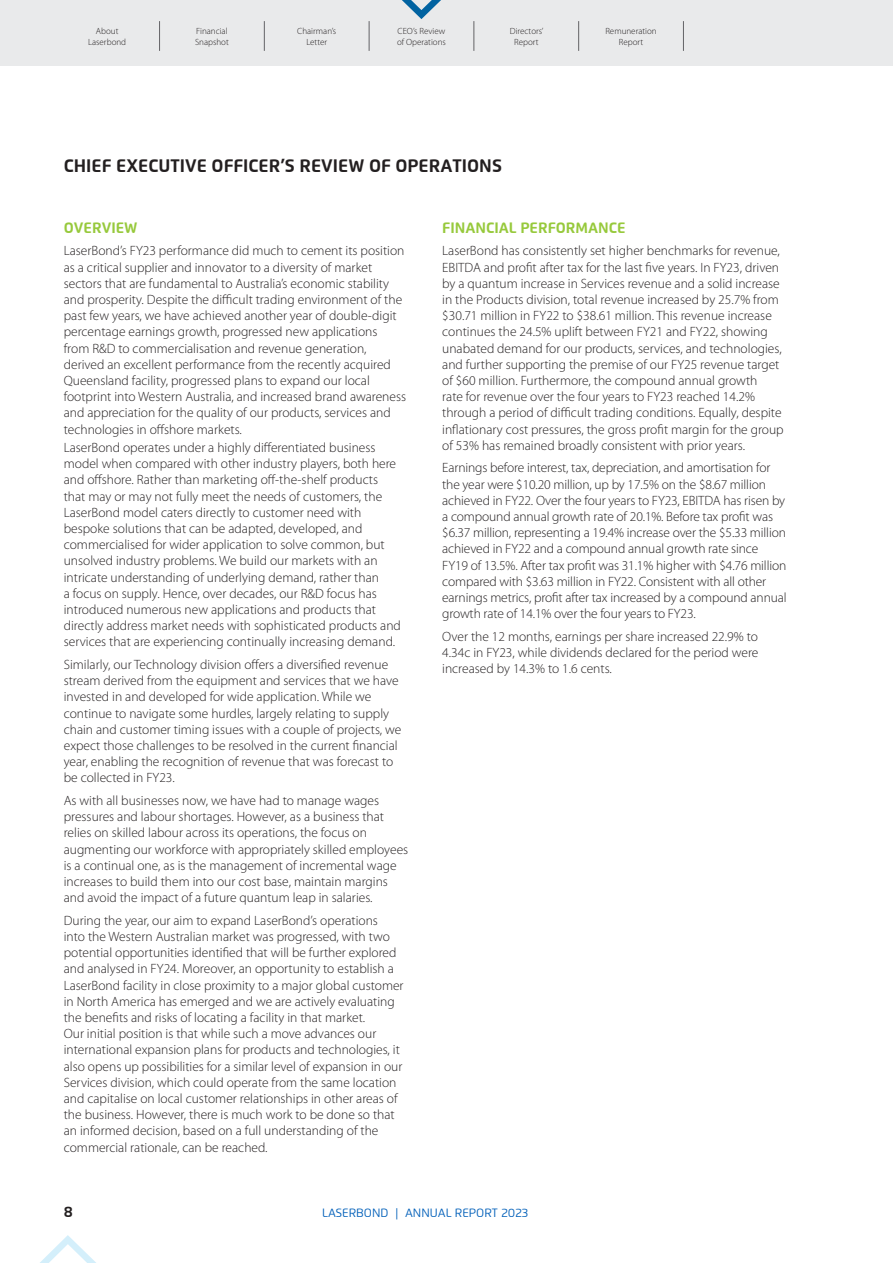
<style>
.page{position:relative;width:893px;height:1263px;background:#fff}
.page>*{position:absolute;margin:0;border:0;box-sizing:border-box;transform-origin:0 0}
.t1{font:700 18px "Flexo";color:#231f20}
.t2{font:700 15px "Flexo";color:#97c93c}
.page_numbering{font:700 15px "Flexo";color:#231f20}
.body{font:300 13.5px/16.2px "Myriad Pro";color:#231f20}
.t3{font:12px "Flexo";color:#005fb9}
.body-2{font:300 9px/10.8px "Myriad Pro";color:#231f20;text-align:center}
</style>
<div class="page">
<svg style="left:40px;top:1235px;width:56px;height:28px"></svg>
<div style="left:0;top:0;width:893px;height:65px;background:#e9eaeb"></div>
<hr style="left:159px;top:21px;width:1px;height:30px;background:#636366">
<hr style="left:264px;top:21px;width:1px;height:30px;background:#636366">
<hr style="left:369px;top:21px;width:1px;height:30px;background:#636366">
<hr style="left:473px;top:21px;width:1px;height:30px;background:#636366">
<hr style="left:578px;top:21px;width:1px;height:30px;background:#636366">
<hr style="left:683px;top:21px;width:1px;height:30px;background:#636366">
<svg style="left:402px;top:0;width:39px;height:19px"></svg>
<p class="body-2" style="left:88px;top:25px;width:40px">About<br>Laserbond</p>
<p class="body-2" style="left:195px;top:25px;width:35px;text-align:left">Financial<br>Snapshot</p>
<p class="body-2" style="left:297px;top:25px;width:40px">Chairman’s<br>Letter</p>
<p class="body-2" style="left:397px;top:25px;width:50px;text-align:left">CEO’s Review of Operations</p>
<p class="body-2" style="left:510px;top:25px;width:35px">Directors’<br>Report</p>
<p class="body-2" style="left:605px;top:25px;width:53px">Remuneration<br>Report</p>
<h1 class="t1" style="left:64px;top:154px;width:440px">CHIEF EXECUTIVE OFFICER’S REVIEW OF OPERATIONS</h1>
<h2 class="t2" style="left:64px;top:218px;width:75px">OVERVIEW</h2>
<h2 class="body" style="left:64px;top:243px;width:344px">LaserBond’s FY23 performance did much to cement its position as a critical supplier and innovator to a diversity of market sectors that are fundamental to Australia’s economic stability and prosperity. Despite the difficult trading environment of the past few years, we have achieved another year of double-digit percentage earnings growth, progressed new applications from R&amp;D to commercialisation and revenue generation, derived an excellent performance from the recently acquired Queensland facility, progressed plans to expand our local footprint into Western Australia, and increased brand awareness and appreciation for the quality of our products, services and technologies in offshore markets.</h2>
<p class="body" style="left:64px;top:439px;width:339px">LaserBond operates under a highly differentiated business model when compared with other industry players, both here and offshore. Rather than marketing off-the-shelf products that may or may not fully meet the needs of customers, the LaserBond model caters directly to customer need with bespoke solutions that can be adapted, developed, and commercialised for wider application to solve common, but unsolved industry problems. We build our markets with an intricate understanding of underlying demand, rather than<br>a focus on supply. Hence, over decades, our R&amp;D focus has introduced numerous new applications and products that directly address market needs with sophisticated products and services that are experiencing continually increasing demand.</p>
<p class="body" style="left:64px;top:656px;width:339px">Similarly, our Technology division offers a diversified revenue stream derived from the equipment and services that we have invested in and developed for wide application. While we continue to navigate some hurdles, largely relating to supply chain and customer timing issues with a couple of projects, we expect those challenges to be resolved in the current financial year, enabling the recognition of revenue that was forecast to be collected in FY23.</p>
<p class="body" style="left:64px;top:792px;width:346px">As with all businesses now, we have had to manage wages pressures and labour shortages. However, as a business that relies on skilled labour across its operations, the focus on augmenting our workforce with appropriately skilled employees is a continual one, as is the management of incremental wage increases to build them into our cost base, maintain margins and avoid the impact of a future quantum leap in salaries.</p>
<p class="body" style="left:64px;top:912px;width:341px">During the year, our aim to expand LaserBond’s operations<br>into the Western Australian market was progressed, with two potential opportunities identified that will be further explored and analysed in FY24. Moreover, an opportunity to establish a LaserBond facility in close proximity to a major global customer in North America has emerged and we are actively evaluating the benefits and risks of locating a facility in that market.<br>Our initial position is that while such a move advances our international expansion plans for products and technologies, it also opens up possibilities for a similar level of expansion in our Services division, which could operate from the same location and capitalise on local customer relationships in other areas of the business. However, there is much work to be done so that an informed decision, based on a full understanding of the commercial rationale, can be reached.</p>
<h2 class="t2" style="left:442px;top:218px;width:185px">FINANCIAL PERFORMANCE</h2>
<h2 class="body" style="left:442px;top:243px;width:343px">LaserBond has consistently set higher benchmarks for revenue, EBITDA and profit after tax for the last five years. In FY23, driven by a quantum increase in Services revenue and a solid increase in the Products division, total revenue increased by 25.7% from $30.71 million in FY22 to $38.61 million. This revenue increase continues the 24.5% uplift between FY21 and FY22, showing unabated demand for our products, services, and technologies, and further supporting the premise of our FY25 revenue target of $60 million. Furthermore, the compound annual growth<br>rate for revenue over the four years to FY23 reached 14.2% through a period of difficult trading conditions. Equally, despite inflationary cost pressures, the gross profit margin for the group of 53% has remained broadly consistent with prior years.</h2>
<h2 class="body" style="left:442px;top:460px;width:346px">Earnings before interest, tax, depreciation, and amortisation for the year were $10.20 million, up by 17.5% on the $8.67 million achieved in FY22. Over the four years to FY23, EBITDA has risen by a compound annual growth rate of 20.1%. Before tax profit was $6.37 million, representing a 19.4% increase over the $5.33 million achieved in FY22 and a compound annual growth rate since FY19 of 13.5%. After tax profit was 31.1% higher with $4.76 million compared with $3.63 million in FY22. Consistent with all other earnings metrics, profit after tax increased by a compound annual growth rate of 14.1% over the four years to FY23.</h2>
<h2 class="body" style="left:442px;top:628px;width:318px;text-align:justify">Over the 12 months, earnings per share increased 22.9% to 4.34c in FY23, while dividends declared for the period were increased by 14.3% to 1.6 cents.</h2>
<p class="page_numbering" style="left:64px;top:1202px;width:11px">8</p>
<p class="t3" style="left:322px;top:1205px;width:208px">LASERBOND | ANNUAL REPORT 2023</p>
</div>
